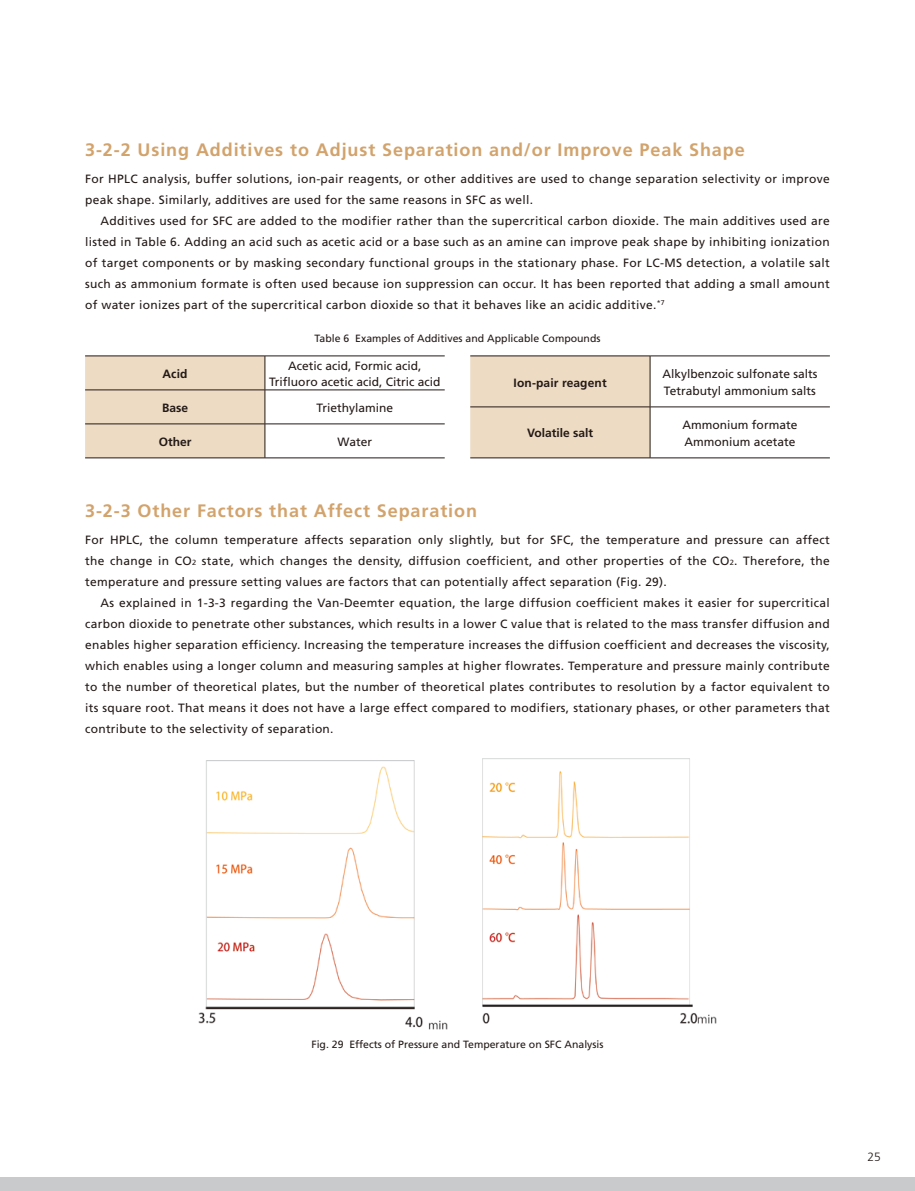
<style>
.page{position:relative;width:915px;height:1191px;background:#fff}
.page>*{position:absolute;margin:0;border:0;box-sizing:border-box;transform-origin:0 0}
.t1{font:700 18px "Frutiger LT Std";letter-spacing:.05em;color:#d2a36c}
.t2{font:12px/21px "Frutiger LT Std";letter-spacing:.025em;color:#231916;text-align:justify}
.t3{font:12px/16.5px "Frutiger LT Std";color:#231916}
.t4{font:700 12px "Frutiger LT Std";color:#231916}
.t5{font:300 12px "Frutiger LT Std";color:#231916}
.t6{font:10.5px "Frutiger LT Std";color:#231916}
.s1{font-size:7.5px}
</style>
<div class="page">
<div style="left:85px;top:357px;width:179px;height:100px;background:#eddbc4"></div>
<hr style="left:85px;top:356px;width:180px;height:1px;background:#231916">
<hr style="left:265px;top:356px;width:179px;height:1px;background:#231916">
<hr style="left:264px;top:356px;width:1px;height:34px;background:#231916">
<hr style="left:85px;top:390px;width:180px;height:1px;background:#231916">
<hr style="left:265px;top:390px;width:179px;height:1px;background:#231916">
<hr style="left:264px;top:390px;width:1px;height:34px;background:#231916">
<hr style="left:85px;top:423px;width:180px;height:1px;background:#231916">
<hr style="left:265px;top:423px;width:179px;height:1px;background:#231916">
<hr style="left:264px;top:424px;width:1px;height:34px;background:#231916">
<hr style="left:85px;top:457px;width:180px;height:1px;background:#231916">
<hr style="left:265px;top:457px;width:179px;height:1px;background:#231916">
<div style="left:470px;top:357px;width:179px;height:100px;background:#eddbc4"></div>
<hr style="left:470px;top:356px;width:179px;height:1px;background:#231916">
<hr style="left:649px;top:356px;width:180px;height:1px;background:#231916">
<hr style="left:649px;top:356px;width:1px;height:51px;background:#231916">
<hr style="left:470px;top:406px;width:179px;height:1px;background:#231916">
<hr style="left:649px;top:406px;width:180px;height:1px;background:#231916">
<hr style="left:649px;top:407px;width:1px;height:51px;background:#231916">
<hr style="left:470px;top:457px;width:179px;height:1px;background:#231916">
<hr style="left:649px;top:457px;width:180px;height:1px;background:#231916">
<img style="left:482px;top:759px;width:234px;height:265px">
<img style="left:198px;top:760px;width:249px;height:270px">
<div style="left:0;top:1177px;width:914px;height:14px;background:#c9cacb"></div>
<h1 class="t1" style="left:85px;top:139px;width:661px">3-2-2 Using Additives to Adjust Separation and/or Improve Peak Shape</h1>
<p class="t2" style="left:85px;top:168px;width:745px">For HPLC analysis, buffer solutions, ion-pair reagents, or other additives are used to change separation selectivity or improve peak shape. Similarly, additives are used for the same reasons in SFC as well.</p>
<p class="t2" style="left:85px;top:210px;width:746px;text-indent:16px">Additives used for SFC are added to the modifier rather than the supercritical carbon dioxide. The main additives used are listed in Table 6. Adding an acid such as acetic acid or a base such as an amine can improve peak shape by inhibiting ionization of target components or by masking secondary functional groups in the stationary phase. For LC-MS detection, a volatile salt such as ammonium formate is often used because ion suppression can occur. It has been reported that adding a small amount of water ionizes part of the supercritical carbon dioxide so that it behaves like an acidic additive.<sup>*7</sup></p>
<p class="t6" style="left:314px;top:332px;width:287px">Table 6 Examples of Additives and Applicable Compounds</p>
<p class="t4" style="left:162px;top:367px;width:27px">Acid</p>
<p class="t3" style="left:269px;top:357px;width:173px;text-align:center">Acetic acid, Formic acid,<br>Trifluoro acetic acid, Citric acid</p>
<p class="t4" style="left:162px;top:401px;width:28px">Base</p>
<p class="t3" style="left:316px;top:399px;width:78px">Triethylamine</p>
<p class="t4" style="left:159px;top:435px;width:34px">Other</p>
<p class="t2" style="left:337px;top:431px;width:36px">Water</p>
<h1 class="t1" style="left:85px;top:500px;width:393px">3-2-3 Other Factors that Affect Separation</h1>
<p class="t4" style="left:513px;top:375px;width:94px">Ion-pair reagent</p>
<p class="t3" style="left:662px;top:366px;width:156px">Alkylbenzoic sulfonate salts<br>Tetrabutyl ammonium salts</p>
<p class="t4" style="left:527px;top:426px;width:68px">Volatile salt</p>
<p class="t3" style="left:682px;top:417px;width:116px">Ammonium formate<br>Ammonium acetate</p>
<p class="t2" style="left:85px;top:530px;width:745px">For HPLC, the column temperature affects separation only slightly, but for SFC, the temperature and pressure can affect the change in CO<span class="s1">2</span> state, which changes the density, diffusion coefficient, and other properties of the CO<span class="s1">2</span>. Therefore, the temperature and pressure setting values are factors that can potentially affect separation (Fig. 29).</p>
<p class="t2" style="left:85px;top:593px;width:746px;text-indent:16px">As explained in 1-3-3 regarding the Van-Deemter equation, the large diffusion coefficient makes it easier for supercritical carbon dioxide to penetrate other substances, which results in a lower C value that is related to the mass transfer diffusion and enables higher separation efficiency. Increasing the temperature increases the diffusion coefficient and decreases the viscosity, which enables using a longer column and measuring samples at higher flowrates. Temperature and pressure mainly contribute to the number of theoretical plates, but the number of theoretical plates contributes to resolution by a factor equivalent to its square root. That means it does not have a large effect compared to modifiers, stationary phases, or other parameters that contribute to the selectivity of separation.</p>
<p class="t6" style="left:311px;top:1038px;width:293px">Fig. 29 Effects of Pressure and Temperature on SFC Analysis</p>
<p class="t5" style="left:867px;top:1150px;width:15px">25</p>
</div>
